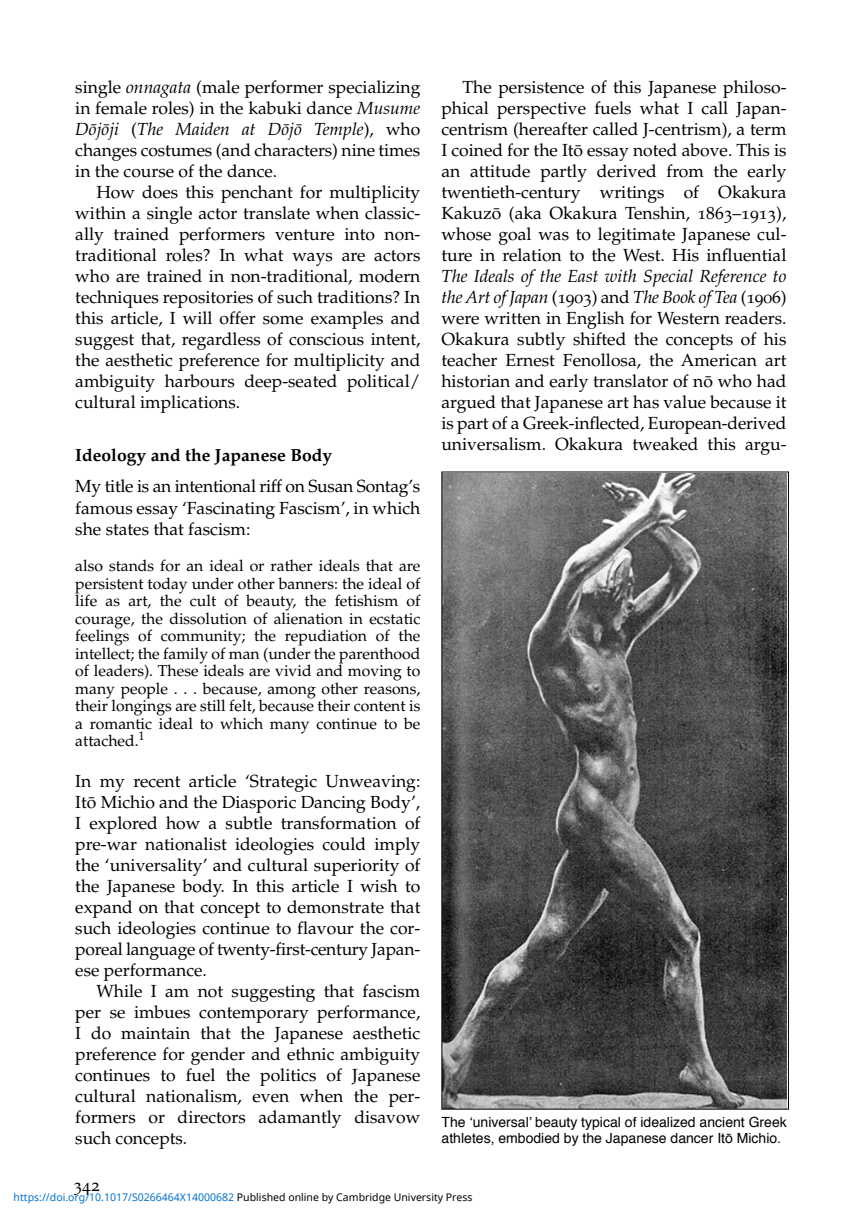
<style>
.page{position:relative;width:864px;height:1226px;background:#fff}
.page>*{position:absolute;margin:0;border:0;box-sizing:border-box;transform-origin:0 0}
.t1{font:17.5px/21px "Palatino CE";color:#000;text-align:justify}
.t2{font:700 17.5px "Palatino";color:#000}
.t3{font:17.5px "Palatino SC";color:#000}
.t4{font:15.75px/17.5px "Palatino CE";color:#000;text-align:justify}
.t5{font:14px/15.8px "Helvetica";color:#000}
.t6{font:10.5px "Noto Sans";color:#0172cf}
.s1{font-style:italic}
.s2{font-family:"Palatino SC"}
.s3{color:#000}
</style>
<div class="page">
<img style="left:443px;top:473px;width:343px;height:634px">
<p class="t1" style="left:75px;top:79px;width:346px">single <span class="s1">onnagata</span> (male performer specializing in female roles) in the kabuki dance <span class="s1">Musume Dōjōji</span> (<span class="s1">The Maiden at Dōjō Temple</span>), who changes costumes (and characters) nine times in the course of the dance.</p>
<p class="t1" style="left:75px;top:184px;width:346px;text-indent:21px">How does this penchant for multiplicity within a single actor translate when classic - ally trained performers venture into non&shy;traditional roles? In what ways are actors who are trained in non-traditional, modern techniques repositories of such traditions? In this article, I will offer some examples and suggest that, regardless of conscious intent, the aesthetic preference for multiplicity and ambiguity harbours deep-seated political/ cul tural implications.</p>
<p class="t2" style="left:75px;top:448px;width:258px">Ideology and the Japanese Body</p>
<p class="t1" style="left:75px;top:478px;width:346px">My title is an intentional riff on Susan Sontag’s famous essay ‘Fascinating Fascism’, in which she states that fascism:</p>
<p class="t4" style="left:75px;top:559px;width:346px">also stands for an ideal or rather ideals that are persistent today under other banners: the ideal of life as art, the cult of beauty, the fetishism of courage, the dissolution of alienation in ecstatic feelings of community; the repudiation of the intellect; the family of man (under the parenthood of leaders). These ideals are vivid and moving to many people . . . because, among other reasons, their longings are still felt, because their content is a romantic ideal to which many continue to be attached.<sup>1</sup></p>
<p class="t1" style="left:75px;top:772px;width:346px">In my recent article ‘Strategic Unweaving:<br>Itō Michio and the Diasporic Dancing Body’, I explored how a subtle transformation of pre-war nationalist ideologies could imply the ‘universality’ and cultural superiority of the Japanese body. In this article I wish to expand on that concept to demonstrate that such ideologies continue to flavour the cor - poreal language of twenty-first-century Japan - ese performance.</p>
<p class="t1" style="left:75px;top:982px;width:346px;text-indent:21px">While I am not suggesting that fascism per se imbues contemporary performance, I do maintain that the Japanese aesthetic pref erence for gender and ethnic ambiguity con tinues to fuel the politics of Japanese cultural nationalism, even when the per - formers or directors adamantly dis avow such concepts.</p>
<p class="t1" style="left:441px;top:79px;width:346px;text-indent:21px">The persistence of this Japanese philoso - phical perspective fuels what I call Japan - centrism (hereafter called J-centrism), a term I coined for the Itō essay noted above. This is an attitude partly derived from the early twentieth-century writings of Okakura Kakuzō (aka Okakura Tenshin, <span class="s2">1863</span>–<span class="s2">1913</span>), whose goal was to legitimate Japanese cul - ture in relation to the West. His influential</p>
<p class="t1" style="left:441px;top:268px;width:346px"><span class="s1">The Ideals of the East with Special Reference to the Art of Japan</span> (<span class="s2">1903</span>) and <span class="s1">The Book of Tea</span> (<span class="s2">1906</span>) were written in English for Western readers.<br>Okakura subtly shifted the concepts of his teacher Ernest Fenollosa, the American art historian and early translator of nō who had argued that Japanese art has value because it is part of a Greek-inflected, European-derived universalism. Okakura tweaked this argu -</p>
<p class="t5" style="left:441px;top:1115px;width:346px">The ‘universal’ beauty typical of idealized ancient Greek athletes, embodied by the Japanese dancer Itō Michio.</p>
<p class="t3" style="left:74px;top:1174px;width:28px">342</p>
<p class="t6" style="left:14px;top:1189px;width:460px">https://doi.org/10.1017/S0266464X14000682 <span class="s3">Published online by Cambridge University Press</span></p>
</div>
